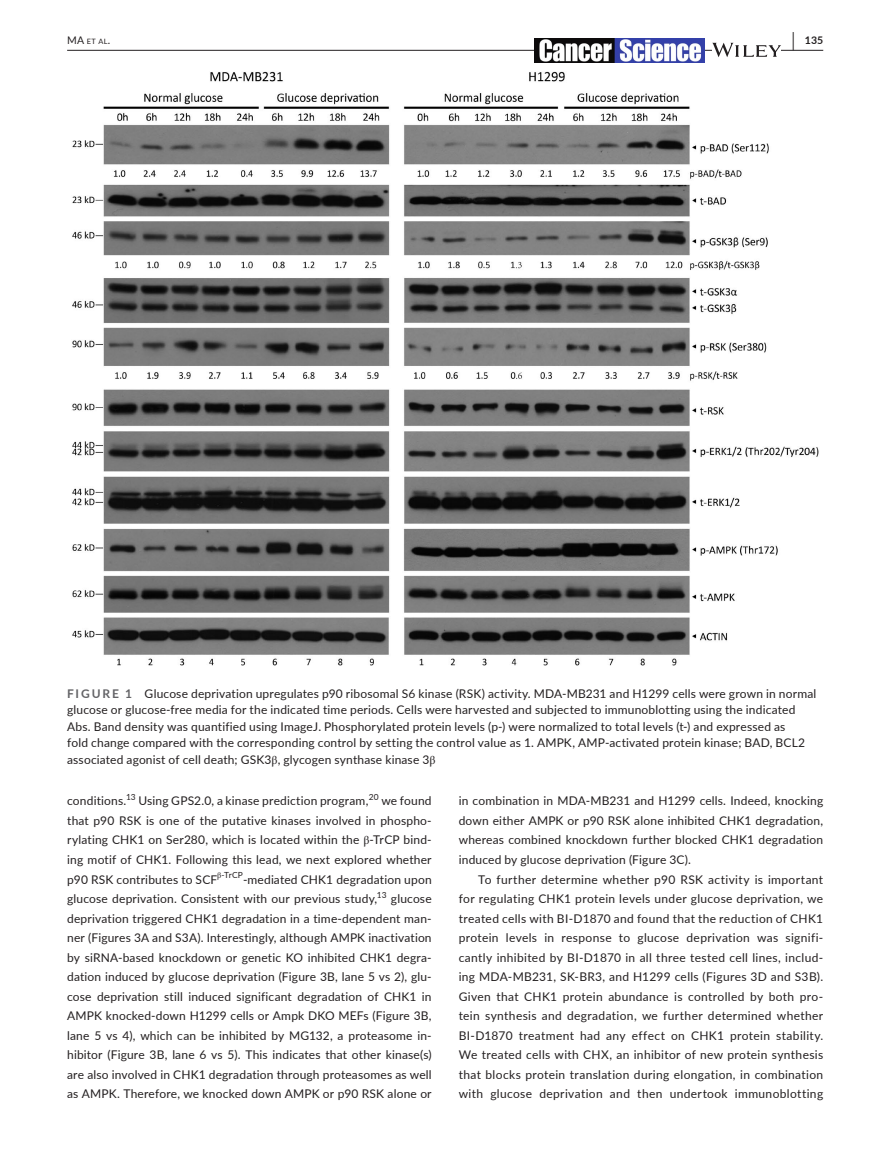
<style>
.page{position:relative;width:893px;height:1174px;background:#fff}
.page>*{position:absolute;margin:0;border:0;box-sizing:border-box;transform-origin:0 0}
.t1{font:700 19.5px "Lato";color:#231f20;scale:.48 1}
.t2{font:12px/19.5px "Lato";letter-spacing:.015em;color:#231f20;text-align:justify}
.t3{font:700 10.5px "Lato";color:#231f20}
.t4{font:7.35px "Lato";color:#231f20}
.s1{font-size:10.5px}
.s2{font-weight:700;color:#636366}
.s3{font-family:"STIX"}
</style>
<div class="page">
<hr style="left:67px;top:50px;width:756px;height:1px;background:#231f20">
<img style="left:534px;top:38px;width:171px;height:24px">
<svg style="left:712px;top:43px;width:69px;height:14px"></svg>
<img style="left:72px;top:72px;width:747px;height:593px">
<h1 class="t1" style="left:792px;top:25px;width:7px">|</h1>
<p class="t4" style="left:67px;top:36px;width:45px"><span class="s1">MA</span> et al<span class="s1">.</span></p>
<p class="t3" style="left:805px;top:33px;width:20px">135</p>
<p class="t2" style="left:67px;top:684px;width:751px;line-height:16.5px;text-align:left"><span class="s2">FIGURE 1</span> Glucose deprivation upregulates p90 ribosomal S6 kinase (RSK) activity. MDA-MB231 and H1299 cells were grown in normal glucose or glucose-free media for the indicated time periods. Cells were harvested and subjected to immunoblotting using the indicated Abs. Band density was quantified using ImageJ. Phosphorylated protein levels (p-) were normalized to total levels (t-) and expressed as<br>fold change compared with the corresponding control by setting the control value as 1. AMPK, AMP-activated protein kinase; BAD, BCL2 associated agonist of cell death; GSK3<span class="s3">β</span>, glycogen synthase kinase 3<span class="s3">β</span></p>
<p class="t2" style="left:67px;top:791px;width:366px">conditions.<sup>13</sup> Using GPS2.0, a kinase prediction program,<sup>20</sup> we found that p90 RSK is one of the putative kinases involved in phospho&shy;rylating CHK1 on Ser280, which is located within the <span class="s3">β</span>-TrCP bind&shy;ing motif of CHK1. Following this lead, we next explored whether p90 RSK contributes to SCF<sup>β</sup><sup>-TrCP</sup>-mediated CHK1 degradation upon glucose deprivation. Consistent with our previous study,<sup>13</sup> glucose deprivation triggered CHK1 degradation in a time-dependent man&shy;ner (Figures 3A and S3A). Interestingly, although AMPK inactivation by siRNA-based knockdown or genetic KO inhibited CHK1 degra&shy;dation induced by glucose deprivation (Figure 3B, lane 5 vs 2), glu&shy;cose deprivation still induced significant degradation of CHK1 in AMPK knocked-down H1299 cells or Ampk DKO MEFs (Figure 3B, lane 5 vs 4), which can be inhibited by MG132, a proteasome in&shy;hibitor (Figure 3B, lane 6 vs 5). This indicates that other kinase(s) are also involved in CHK1 degradation through proteasomes as well as AMPK. Therefore, we knocked down AMPK or p90 RSK alone or</p>
<p class="t2" style="left:459px;top:791px;width:366px">in combination in MDA-MB231 and H1299 cells. Indeed, knocking down either AMPK or p90 RSK alone inhibited CHK1 degradation, whereas combined knockdown further blocked CHK1 degradation induced by glucose deprivation (Figure 3C).</p>
<p class="t2" style="left:459px;top:869px;width:366px;text-indent:20px">To further determine whether p90 RSK activity is important for regulating CHK1 protein levels under glucose deprivation, we treated cells with BI-D1870 and found that the reduction of CHK1 protein levels in response to glucose deprivation was signifi&shy;cantly inhibited by BI-D1870 in all three tested cell lines, includ&shy;ing MDA-MB231, SK-BR3, and H1299 cells (Figures 3D and S3B).<br>Given that CHK1 protein abundance is controlled by both pro&shy;tein synthesis and degradation, we further determined whether BI-D1870 treatment had any effect on CHK1 protein stability.<br>We treated cells with CHX, an inhibitor of new protein synthesis that blocks protein translation during elongation, in combination with glucose deprivation and then undertook immunoblotting</p>
</div>
